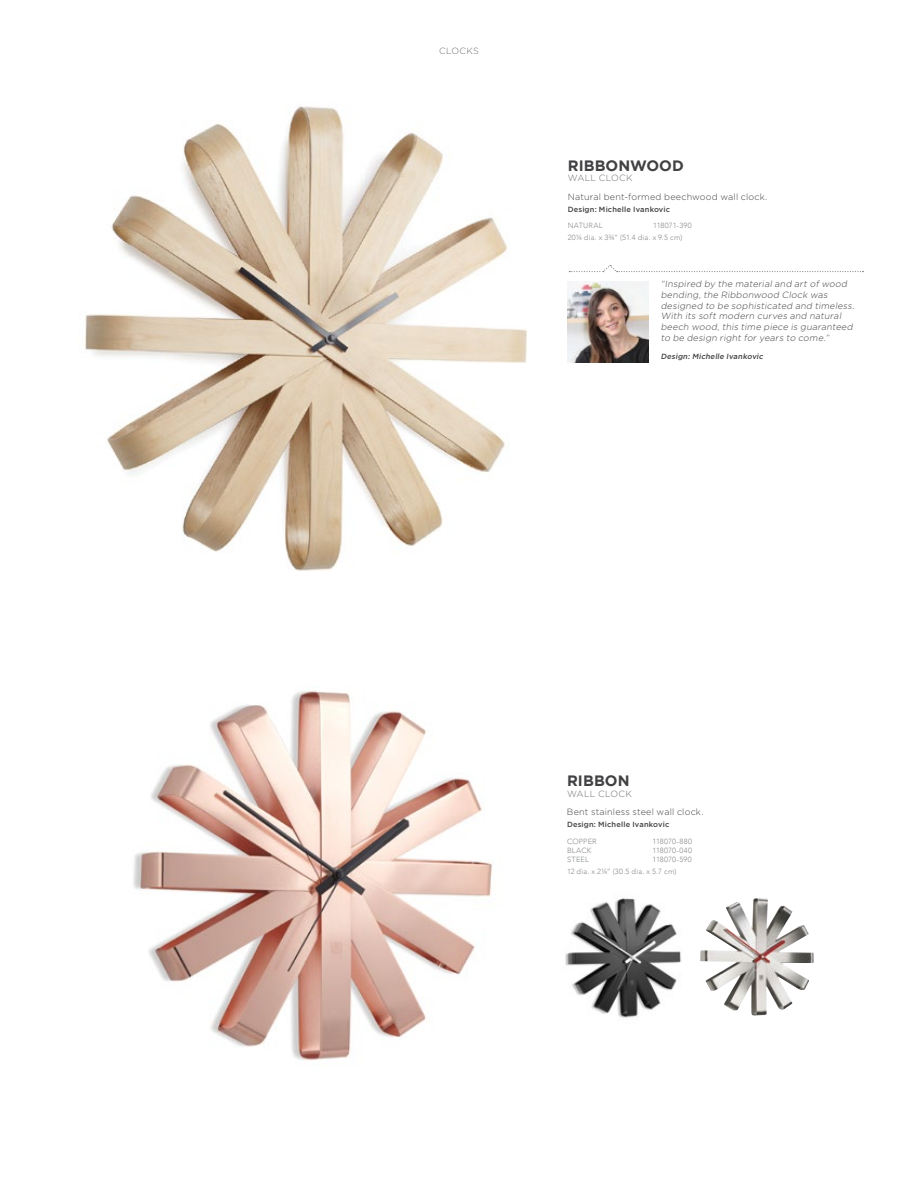
<style>
.page{position:relative;width:918px;height:1188px;background:#fff}
.page>*{position:absolute;margin:0;border:0;box-sizing:border-box;transform-origin:0 0}
.t1{font:700 15px "Gotham";color:#414042}
.t2{font:italic 300 9px/10.8px "Gotham";color:#414042}
.t3{font:300 9px "Gotham";letter-spacing:.02em;color:#414042}
.t4{font:300 9px "Gotham";letter-spacing:.035em;color:#6d6e71}
.t5{font:300 7.5px/12px "Avenir";letter-spacing:.025em;color:#8a8c8e}
.t6{font:500 7.5px "Gotham";letter-spacing:.02em;color:#414042}
.t7{font:italic 500 7.5px "Gotham";color:#414042}
</style>
<div class="page">
<img style="left:133px;top:691px;width:359px;height:370px">
<img style="left:704px;top:899px;width:110px;height:117px">
<img style="left:565px;top:898px;width:139px;height:120px">
<img style="left:84px;top:106px;width:443px;height:465px">
<img style="left:567px;top:281px;width:81px;height:81px">
<svg style="left:569px;top:265px;width:294px;height:7px"></svg>
<p class="t4" style="left:439px;top:46px;width:21px">clock</p>
<p class="t4" style="left:473px;top:46px;width:7px">s</p>
<h1 class="t1" style="left:568px;top:157px;width:117px">RIBBONWOOD</h1>
<p class="t4" style="left:568px;top:173px;width:66px">wall CLOCK</p>
<p class="t3" style="left:568px;top:192px;width:201px">Natural bent-formed beechwood wall clock.</p>
<p class="t6" style="left:568px;top:205px;width:104px">Design: Michelle Ivankovic</p>
<p class="t5" style="left:568px;top:220px;width:36px">Natural</p>
<p class="t5" style="left:568px;top:220px;width:126px;text-indent:86px">118071-390<br>20¼ dia. x 3¾” (51.4 dia. x 9.5 cm)</p>
<p class="t2" style="left:661px;top:278px;width:197px">“Inspired by the material and art of wood bending, the Ribbonwood Clock was designed to be sophisticated and timeless.<br>With its soft modern curves and natural beech wood, this time piece is guaranteed to be design right for years to come.”</p>
<p class="t7" style="left:661px;top:352px;width:105px">Design: Michelle Ivankovic</p>
<h1 class="t1" style="left:567px;top:772px;width:64px">RIBBON</h1>
<p class="t4" style="left:567px;top:789px;width:66px">wall CLOCK</p>
<p class="t3" style="left:567px;top:807px;width:138px">Bent stainless steel wall clock.</p>
<p class="t6" style="left:567px;top:820px;width:104px">Design: Michelle Ivankovic</p>
<p class="t5" style="left:567px;top:835px;width:31px">Copper</p>
<p class="t5" style="left:652px;top:835px;width:41px">118070-880</p>
<p class="t5" style="left:567px;top:844px;width:26px">Black</p>
<p class="t5" style="left:652px;top:844px;width:41px">118070-040</p>
<p class="t5" style="left:567px;top:853px;width:23px">Steel</p>
<p class="t5" style="left:567px;top:853px;width:126px;text-indent:86px">118070-590<br>12 dia. x 2¼” (30.5 dia. x 5.7 cm)</p>
</div>
